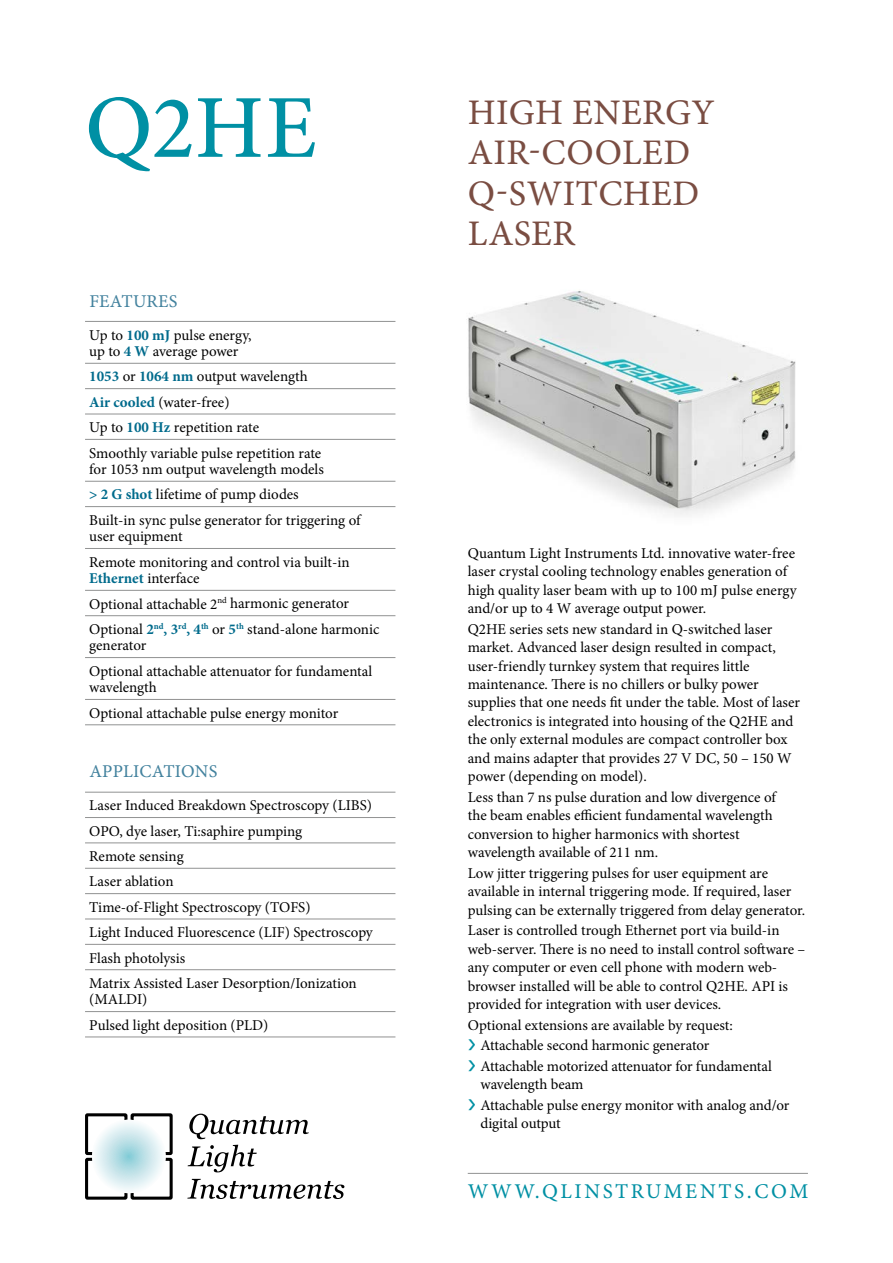
<style>
.page{position:relative;width:893px;height:1263px;background:#fff}
.page>*{position:absolute;margin:0;border:0;box-sizing:border-box;transform-origin:0 0}
.t1{font:500 90px "Minion Pro";color:#0090a4}
.t2{font:36px/40.5px "Minion Pro Capt";letter-spacing:.01em;color:#7a4d42}
.t3{font:21px "Minion Pro Capt";letter-spacing:.12em;color:#0090a4}
.t4{font:18px "Minion Pro Capt";letter-spacing:.01em;color:#43829e}
.t5{font:15px/18.5px "Minion Pro";color:#000}
.s1{font-weight:700;color:#006b8c}
.s2{color:#0090a4}
</style>
<div class="page">
<hr style="left:85px;top:817px;width:310px;height:1px;background:#919292">
<hr style="left:85px;top:843px;width:310px;height:1px;background:#919292">
<hr style="left:85px;top:868px;width:310px;height:1px;background:#919292">
<hr style="left:85px;top:893px;width:310px;height:1px;background:#919292">
<hr style="left:85px;top:919px;width:310px;height:1px;background:#919292">
<hr style="left:85px;top:944px;width:310px;height:1px;background:#919292">
<hr style="left:85px;top:969px;width:310px;height:1px;background:#919292">
<hr style="left:85px;top:1011px;width:310px;height:1px;background:#919292">
<hr style="left:85px;top:1037px;width:310px;height:1px;background:#919292">
<hr style="left:85px;top:792px;width:310px;height:1px;background:#919292">
<svg style="left:189px;top:1114px;width:120px;height:25px"></svg>
<svg style="left:188px;top:1145px;width:69px;height:27px"></svg>
<svg style="left:187px;top:1179px;width:157px;height:20px"></svg>
<svg style="left:85px;top:1113px;width:88px;height:87px"></svg>
<hr style="left:468px;top:1173px;width:340px;height:1px;background:#919292">
<img style="left:466px;top:291px;width:330px;height:224px">
<hr style="left:85px;top:321px;width:310px;height:1px;background:#919292">
<hr style="left:85px;top:363px;width:310px;height:1px;background:#919292">
<hr style="left:85px;top:388px;width:310px;height:1px;background:#919292">
<hr style="left:85px;top:414px;width:310px;height:1px;background:#919292">
<hr style="left:85px;top:439px;width:310px;height:1px;background:#919292">
<hr style="left:85px;top:481px;width:310px;height:1px;background:#919292">
<hr style="left:85px;top:506px;width:310px;height:1px;background:#919292">
<hr style="left:85px;top:548px;width:310px;height:1px;background:#919292">
<hr style="left:85px;top:590px;width:310px;height:1px;background:#919292">
<hr style="left:85px;top:615px;width:310px;height:1px;background:#919292">
<hr style="left:85px;top:657px;width:310px;height:1px;background:#919292">
<hr style="left:85px;top:699px;width:310px;height:1px;background:#919292">
<hr style="left:85px;top:724px;width:310px;height:1px;background:#919292">
<h1 class="t1" style="left:85px;top:67px;width:233px">Q2HE</h1>
<p class="t4" style="left:89px;top:289px;width:90px">FEATURES</p>
<p class="t5" style="left:89px;top:327px;width:164px;line-height:16.5px">Up to <span class="s1">100 mJ</span> pulse energy, up to <span class="s1">4 W</span> average power</p>
<p class="t5" style="left:89px;top:364px;width:233px;line-height:25.3px"><span class="s1">1053</span> or <span class="s1">1064 nm</span> output wavelength<br><span class="s1">Air cooled</span> (water-free)<br>Up to <span class="s1">100 Hz</span> repetition rate<br>Smoothly variable pulse repetition rate</p>
<p class="t5" style="left:89px;top:457px;width:273px;line-height:25.3px">for 1053 nm output wavelength models<br><span class="s1">&gt; 2 G shot</span> lifetime of pump diodes<br>Built-in sync pulse generator for triggering of</p>
<p class="t5" style="left:89px;top:524px;width:262px;line-height:25.3px">user equipment<br>Remote monitoring and control via built-in</p>
<p class="t5" style="left:89px;top:566px;width:292px;line-height:25.3px"><span class="s1">Ethernet</span> interface<br>Optional attachable 2<sup>nd</sup> harmonic generator<br>Optional <span class="s1">2</span><sup>nd</sup><span class="s1">, 3</span><sup>rd</sup><span class="s1">, 4</span><sup>th</sup> or <span class="s1">5</span><sup>th</sup> stand-alone harmonic</p>
<p class="t5" style="left:89px;top:633px;width:285px;line-height:25.3px">generator<br>Optional attachable attenuator for fundamental</p>
<p class="t5" style="left:89px;top:675px;width:251px;line-height:25.3px">wavelength<br>Optional attachable pulse energy monitor</p>
<p class="t4" style="left:89px;top:759px;width:129px">APPLICATIONS</p>
<p class="t5" style="left:89px;top:793px;width:285px;line-height:25.3px">Laser Induced Breakdown Spectroscopy (LIBS)<br>OPO, dye laser, Ti:saphire pumping<br>Remote sensing<br>Laser ablation<br>Time-of-Flight Spectroscopy (TOFS)<br>Light Induced Fluorescence (LIF) Spectroscopy<br>Flash photolysis<br>Matrix Assisted Laser Desorption/Ionization</p>
<p class="t5" style="left:89px;top:987px;width:181px;line-height:25.3px">(MALDI)<br>Pulsed light deposition (PLD)</p>
<h2 class="t2" style="left:468px;top:92px;width:248px">HIGH ENERGY<br>AIR-COOLED<br>Q-SWITCHED<br>LASER</h2>
<p class="t5" style="left:468px;top:544px;width:330px">Quantum Light Instruments Ltd. innovative water-free laser crystal cooling technology enables generation of high quality laser beam with up to 100 mJ pulse energy and/or up to 4 W average output power.</p>
<p class="t5" style="left:468px;top:620px;width:334px">Q2HE series sets new standard in Q-switched laser market. Advanced laser design resulted in compact, user-friendly turnkey system that requires little maintenance. There is no chillers or bulky power supplies that one needs fit under the table. Most of laser electronics is integrated into housing of the Q2HE and the only external modules are compact controller box and mains adapter that provides 27 V DC, 50 – 150 W power (depending on model).</p>
<p class="t5" style="left:468px;top:788px;width:310px">Less than 7 ns pulse duration and low divergence of the beam enables efficient fundamental wavelength conversion to higher harmonics with shortest wavelength available of 211 nm.</p>
<p class="t5" style="left:468px;top:864px;width:339px">Low jitter triggering pulses for user equipment are available in internal triggering mode. If required, laser pulsing can be externally triggered from delay generator.</p>
<p class="t5" style="left:468px;top:921px;width:339px">Laser is controlled trough Ethernet port via build-in web-server. There is no need to install control software – any computer or even cell phone with modern web&shy;browser installed will be able to control Q2HE. API is provided for integration with user devices.</p>
<p class="t5" style="left:468px;top:1015px;width:306px;line-height:20.5px">Optional extensions are available by request:<br><span class="s2">❯</span> Attachable second harmonic generator<br><span class="s2">❯</span> Attachable motorized attenuator for fundamental</p>
<p class="t5" style="left:468px;top:1074px;width:323px;line-height:20.5px;text-indent:13px">wavelength beam<br><span class="s2">❯</span> Attachable pulse energy monitor with analog and/or</p>
<p class="t5" style="left:480px;top:1114px;width:82px">digital output</p>
<h3 class="t3" style="left:468px;top:1177px;width:342px">WWW.QLINSTRUMENTS.COM</h3>
</div>
